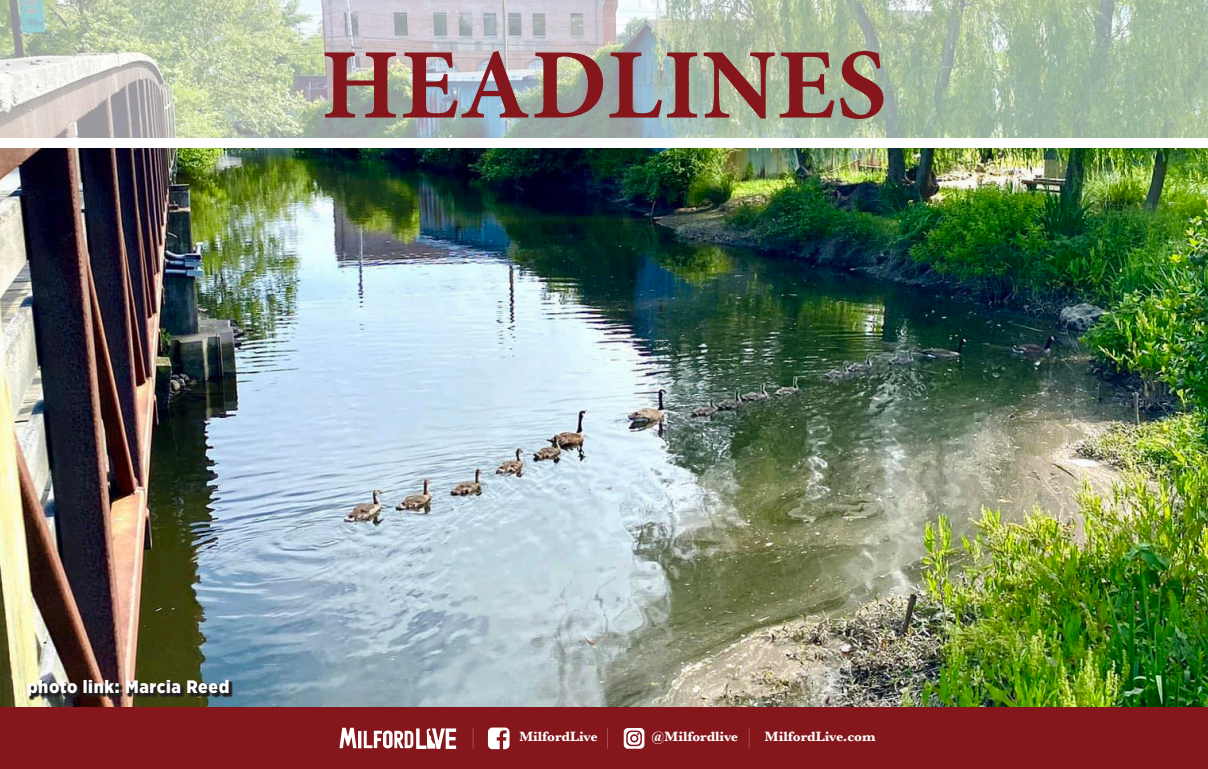
<style>
.page{position:relative;width:1208px;height:769px;background:#fff}
.page>*{position:absolute;margin:0;border:0;box-sizing:border-box;transform-origin:0 0}
.t1{font:700 100px "Minion Pro";letter-spacing:.01em;color:#84161c}
.t2{font:900 18px "Gotham Narrow";letter-spacing:.03em;color:#fff}
.t3{font:700 14px "Baskerville";color:#fff}
</style>
<div class="page">
<img style="left:0;top:148px;width:1207px;height:559px">
<svg style="left:0;top:0;width:1207px;height:138px;background:#b5c3b2"></svg>
<div style="left:0;top:707px;width:1207px;height:61px;background:#84161c"></div>
<svg style="left:488px;top:727px;width:21px;height:21px"></svg>
<svg style="left:623px;top:728px;width:21px;height:20px"></svg>
<svg style="left:748px;top:728px;width:1px;height:20px"></svg>
<svg style="left:607px;top:728px;width:1px;height:20px"></svg>
<svg style="left:472px;top:728px;width:1px;height:20px"></svg>
<svg style="left:339px;top:727px;width:117px;height:21px"></svg>
<img style="left:29px;top:680px;width:205px;height:20px">
<p class="t1" style="left:321px;top:15px;width:567px">HEADLINES</p>
<p class="t2" style="left:27px;top:674px;width:204px">photo link: Marcia Reed</p>
<p class="t3" style="left:519px;top:726px;width:80px">MilfordLive</p>
<p class="t3" style="left:651px;top:726px;width:88px">@Milfordlive</p>
<p class="t3" style="left:765px;top:726px;width:112px">MilfordLive.com</p>
</div>
